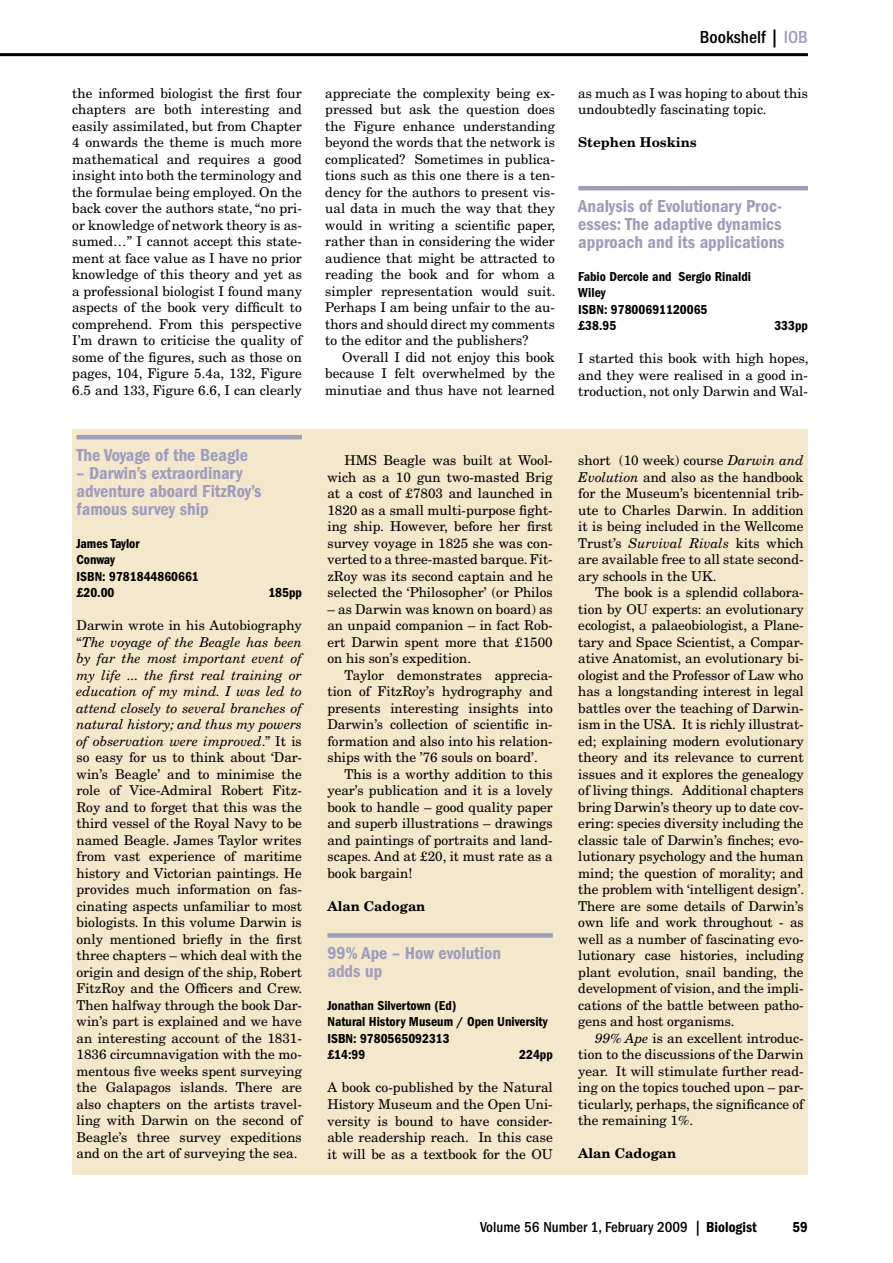
<style>
.page{position:relative;width:893px;height:1263px;background:#fff}
.page>*{position:absolute;margin:0;border:0;box-sizing:border-box;transform-origin:0 0}
.t1{font:600 condensed 18px/18px "Franklin Gothic";color:#9e9ebb}
.t2{font:500 condensed 18px "Franklin Gothic";color:#000}
.t3{font:500 condensed 15px "Franklin Gothic";color:#000}
.t4{font:600 condensed 15px "Franklin Gothic";color:#000}
.t5{font:13.5px/16.5px "New Century Schlbk";color:#000;text-align:justify}
.t6{font:600 condensed 13.5px/16.5px "Franklin Gothic";color:#000}
.t7{font:700 13.5px "New Century Schlbk";color:#000}
.s1{color:#9e9ebb}
.s2{font-style:italic}
.s3{font-weight:600}
</style>
<div class="page">
<hr style="left:0;top:53px;width:808px;height:3px;background:#000">
<div style="left:72px;top:429px;width:736px;height:745px;background:#f3e7cc"></div>
<hr style="left:77px;top:435px;width:225px;height:4px;background:#9e9ebb">
<div style="left:327px;top:933px;width:226px;height:5px;background:#9e9ebb"></div>
<hr style="left:578px;top:186px;width:230px;height:4px;background:#9e9ebb">
<h1 class="t2" style="left:700px;top:27px;width:110px">Bookshelf | <span class="s1">IOB</span></h1>
<p class="t5" style="left:72px;top:85px;width:231px">the informed biologist the first four chapters are both interesting and easily assimilated, but from Chapter 4 onwards the theme is much more mathematical and requires a good insight into both the terminology and the formulae being employed. On the back cover the authors state, “no pri&shy;or knowledge of network theory is as&shy;sumed…” I cannot accept this state&shy;ment at face value as I have no prior knowledge of this theory and yet as a professional biologist I found many aspects of the book very difficult to comprehend. From this perspective I’m drawn to criticise the quality of some of the figures, such as those on pages, 104, Figure 5.4a, 132, Figure 6.5 and 133, Figure 6.6, I can clearly</p>
<p class="t5" style="left:578px;top:85px;width:231px">as much as I was hoping to about this undoubtedly fascinating topic.</p>
<p class="t5" style="left:325px;top:85px;width:232px">appreciate the complexity being ex&shy;pressed but ask the question does the Figure enhance understanding beyond the words that the network is complicated? Sometimes in publica&shy;tions such as this one there is a ten&shy;dency for the authors to present vis&shy;ual data in much the way that they would in writing a scientific paper, rather than in considering the wider audience that might be attracted to reading the book and for whom a simpler representation would suit.<br>Perhaps I am being unfair to the au&shy;thors and should direct my comments to the editor and the publishers?</p>
<p class="t5" style="left:325px;top:349px;width:231px;text-indent:17px">Overall I did not enjoy this book because I felt overwhelmed by the minutiae and thus have not learned</p>
<p class="t7" style="left:578px;top:134px;width:120px">Stephen Hoskins</p>
<h1 class="t1" style="left:578px;top:197px;width:208px">Analysis of Evolutionary Proc&shy;esses: The adaptive dynamics approach and its applications</h1>
<p class="t6" style="left:578px;top:268px;width:174px">Fabio Dercole and Sergio Rinaldi<br>Wiley<br>ISBN: 97800691120065<br>£38.95</p>
<p class="t6" style="left:774px;top:318px;width:35px">333pp</p>
<p class="t5" style="left:578px;top:350px;width:232px">I started this book with high hopes, and they were realised in a good in&shy;troduction, not only Darwin and Wal-</p>
<h1 class="t1" style="left:77px;top:446px;width:173px">The Voyage of the Beagle</h1>
<h1 class="t1" style="left:77px;top:464px;width:187px">– Darwin’s extraordinary adventure aboard FitzRoy’s famous survey ship</h1>
<p class="t6" style="left:77px;top:535px;width:124px">James Taylor<br>Conway<br>ISBN: 9781844860661 £20.00</p>
<p class="t6" style="left:268px;top:585px;width:35px">185pp</p>
<p class="t5" style="left:77px;top:617px;width:227px">Darwin wrote in his Autobiography “<span class="s2">The voyage of the Beagle has been by far the most important event of my life ... the first real training or education of my mind. I was led to attend closely to several branches of natural history; and thus my powers of observation were improved</span>.” It is so easy for us to think about ‘Dar&shy;win’s Beagle’ and to minimise the role of Vice-Admiral Robert Fitz-Roy and to forget that this was the third vessel of the Royal Navy to be named Beagle. James Taylor writes from vast experience of maritime history and Victorian paintings. He provides much information on fas&shy;cinating aspects unfamiliar to most biologists. In this volume Darwin is only mentioned briefly in the first three chapters – which deal with the origin and design of the ship, Robert FitzRoy and the Officers and Crew.<br>Then halfway through the book Dar&shy;win’s part is explained and we have an interesting account of the 1831- 1836 circumnavigation with the mo&shy;mentous five weeks spent surveying the Galapagos islands. There are also chapters on the artists travel&shy;ling with Darwin on the second of Beagle’s three survey expeditions and on the art of surveying the sea.</p>
<p class="t5" style="left:327px;top:452px;width:227px;text-indent:17px">HMS Beagle was built at Wool&shy;wich as a 10 gun two-masted Brig at a cost of £7803 and launched in 1820 as a small multi-purpose fight&shy;ing ship. However, before her first survey voyage in 1825 she was con&shy;verted to a three-masted barque. Fit&shy;zRoy was its second captain and he selected the ‘Philosopher’ (or Philos</p>
<p class="t5" style="left:327px;top:600px;width:227px">– as Darwin was known on board) as an unpaid companion – in fact Rob&shy;ert Darwin spent more that £1500 on his son’s expedition.</p>
<p class="t5" style="left:327px;top:666px;width:227px;text-indent:17px">Taylor demonstrates apprecia&shy;tion of FitzRoy’s hydrography and presents interesting insights into Darwin’s collection of scientific in&shy;formation and also into his relation&shy;ships with the ’76 souls on board’.</p>
<p class="t5" style="left:327px;top:765px;width:227px;text-indent:17px">This is a worthy addition to this year’s publication and it is a lovely book to handle – good quality paper and superb illustrations – drawings and paintings of portraits and land&shy;scapes. And at £20, it must rate as a book bargain!</p>
<p class="t7" style="left:327px;top:897px;width:100px">Alan Cadogan</p>
<h1 class="t1" style="left:327px;top:944px;width:175px">99% Ape – How evolution adds up</h1>
<p class="t6" style="left:327px;top:997px;width:222px">Jonathan Silvertown (Ed)<br>Natural History Museum / Open University<br>ISBN: 9780565092313<br>£14:99</p>
<p class="t6" style="left:519px;top:1047px;width:35px">224pp</p>
<p class="t5" style="left:327px;top:1079px;width:227px">A book co-published by the Natural History Museum and the Open Uni&shy;versity is bound to have consider&shy;able readership reach. In this case it will be as a textbook for the OU</p>
<p class="t5" style="left:578px;top:452px;width:227px">short (10 week) course <span class="s2">Darwin and Evolution</span> and also as the handbook for the Museum’s bicentennial trib&shy;ute to Charles Darwin. In addition it is being included in the Wellcome Trust’s <span class="s2">Survival Rivals</span> kits which are available free to all state second&shy;ary schools in the UK.</p>
<p class="t5" style="left:578px;top:584px;width:227px;text-indent:17px">The book is a splendid collabora&shy;tion by OU experts: an evolutionary ecologist, a palaeobiologist, a Plane&shy;tary and Space Scientist, a Compar&shy;ative Anatomist, an evolutionary bi&shy;ologist and the Professor of Law who has a longstanding interest in legal battles over the teaching of Darwin&shy;ism in the USA. It is richly illustrat&shy;ed; explaining modern evolutionary theory and its relevance to current issues and it explores the genealogy of living things. Additional chapters bring Darwin’s theory up to date cov&shy;ering: species diversity including the classic tale of Darwin’s finches; evo&shy;lutionary psychology and the human mind; the question of morality; and the problem with ‘intelligent design’.<br>There are some details of Darwin’s own life and work throughout - as well as a number of fascinating evo&shy;lutionary case histories, including plant evolution, snail banding, the development of vision, and the impli&shy;cations of the battle between patho&shy;gens and host organisms.</p>
<p class="t5" style="left:578px;top:1029px;width:227px;text-indent:17px"><span class="s2">99% Ape</span> is an excellent introduc&shy;tion to the discussions of the Darwin year. It will stimulate further read&shy;ing on the topics touched upon – par&shy;ticularly, perhaps, the significance of the remaining 1%.</p>
<p class="t7" style="left:578px;top:1145px;width:100px">Alan Cadogan</p>
<p class="t3" style="left:480px;top:1218px;width:278px">Volume 56 Number 1, February 2009 | <span class="s3">Biologist</span></p>
<p class="t4" style="left:793px;top:1218px;width:17px">59</p>
</div>
